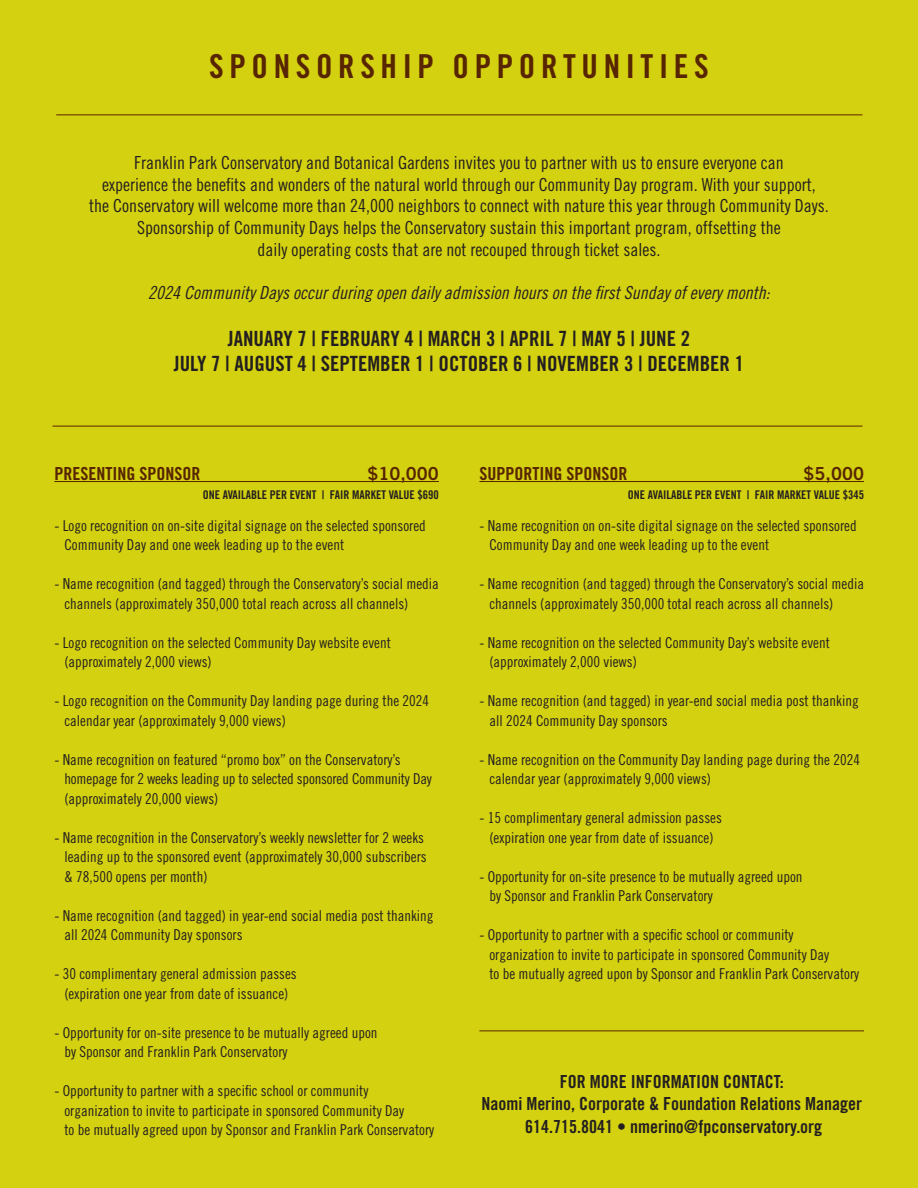
<style>
.page{position:relative;width:918px;height:1188px;background:#d4d110}
.page>*{position:absolute;margin:0;border:0;box-sizing:border-box;transform-origin:0 0}
.t1{font:33px "Trade Gothic LT Std Bd Cn 20";letter-spacing:.17em;color:#572500}
.t2{font:21px/25.2px "Trade Gothic LT Std Bd Cn 20";color:#231f20;text-align:center}
.t3{font:18px/21.6px "Trade Gothic LT Std Cn 18";color:#231f20;text-align:center}
.t4{font:18px/22.5px "Trade Gothic LT Std Bd Cn 20";color:#231f20;text-align:center}
.t5{font:18px "Trade Gothic LT Std Cn 18 Obl";color:#231f20}
.t6{font:18px "Trade Gothic LT Std Bd Cn 20";color:#572500}
.t7{font:18px "Trade Gothic LT Std Bd 2";color:#572500}
.t8{font:15px/19.5px "Trade Gothic LT Std Cn 18";color:#231f20}
.t9{font:12px "Trade Gothic LT Std Bd Cn 20";color:#231f20}
</style>
<div class="page">
<hr style="left:56px;top:114px;width:806px;height:1px;background:#572500">
<hr style="left:54px;top:481px;width:385px;height:1px;background:#572500">
<hr style="left:479px;top:481px;width:385px;height:1px;background:#572500">
<hr style="left:479px;top:1030px;width:385px;height:1px;background:#572500">
<hr style="left:52px;top:426px;width:810px;height:1px;background:#572500">
<h1 class="t1" style="left:209px;top:46px;width:501px">SPONSORSHIP OPPORTUNITIES</h1>
<p class="t3" style="left:89px;top:152px;width:741px">Franklin Park Conservatory and Botanical Gardens invites you to partner with us to ensure everyone can<br>experience the benefits and wonders of the natural world through our Community Day program. With your support,<br>the Conservatory will welcome more than 24,000 neighbors to connect with nature this year through Community Days.<br>Sponsorship of Community Days helps the Conservatory sustain this important program, offsetting the<br>daily operating costs that are not recouped through ticket sales.</p>
<p class="t5" style="left:148px;top:282px;width:623px">2024 Community Days occur during open daily admission hours on the first Sunday of every month:</p>
<h2 class="t2" style="left:174px;top:325px;width:572px">JANUARY 7 | FEBRUARY 4 | MARCH 3 | APRIL 7 | MAY 5 | JUNE 2<br>JULY 7 | AUGUST 4 | SEPTEMBER 1 | OCTOBER 6 | NOVEMBER 3 | DECEMBER 1</h2>
<p class="t6" style="left:54px;top:462px;width:147px">PRESENTING SPONSOR</p>
<p class="t7" style="left:367px;top:462px;width:73px">$10,000</p>
<p class="t9" style="left:203px;top:488px;width:238px">ONE AVAILABLE PER EVENT | FAIR MARKET VALUE $690</p>
<p class="t8" style="left:64px;top:515px;width:363px;text-indent:-10px">- Logo recognition on on-site digital signage on the selected sponsored<br>Community Day and one week leading up to the event</p>
<p class="t8" style="left:64px;top:574px;width:376px;text-indent:-10px">- Name recognition (and tagged) through the Conservatory’s social media channels (approximately 350,000 total reach across all channels)</p>
<p class="t8" style="left:64px;top:632px;width:328px;text-indent:-10px">- Logo recognition on the selected Community Day website event (approximately 2,000 views)</p>
<p class="t8" style="left:64px;top:691px;width:366px;text-indent:-10px">- Logo recognition on the Community Day landing page during the 2024 calendar year (approximately 9,000 views)</p>
<p class="t8" style="left:64px;top:749px;width:369px;text-indent:-10px">- Name recognition on featured “promo box” on the Conservatory’s homepage for 2 weeks leading up to selected sponsored Community Day (approximately 20,000 views)</p>
<p class="t8" style="left:64px;top:827px;width:364px;text-indent:-10px">- Name recognition in the Conservatory’s weekly newsletter for 2 weeks leading up to the sponsored event (approximately 30,000 subscribers &amp; 78,500 opens per month)</p>
<p class="t8" style="left:64px;top:905px;width:371px;text-indent:-10px">- Name recognition (and tagged) in year-end social media post thanking all 2024 Community Day sponsors</p>
<p class="t8" style="left:54px;top:964px;width:244px;text-align:center">- 30 complimentary general admission passes (expiration one year from date of issuance)</p>
<p class="t8" style="left:64px;top:1022px;width:315px;text-indent:-10px">- Opportunity for on-site presence to be mutually agreed upon by Sponsor and Franklin Park Conservatory</p>
<p class="t8" style="left:64px;top:1081px;width:371px;text-indent:-10px">- Opportunity to partner with a specific school or community organization to invite to participate in sponsored Community Day<br>to be mutually agreed upon by Sponsor and Franklin Park Conservatory</p>
<p class="t6" style="left:479px;top:462px;width:149px">SUPPORTING SPONSOR</p>
<p class="t7" style="left:804px;top:462px;width:62px">$5,000</p>
<p class="t9" style="left:628px;top:488px;width:238px">ONE AVAILABLE PER EVENT | FAIR MARKET VALUE $345</p>
<p class="t8" style="left:489px;top:515px;width:369px;text-indent:-10px">- Name recognition on on-site digital signage on the selected sponsored<br>Community Day and one week leading up to the event</p>
<p class="t8" style="left:489px;top:574px;width:376px;text-indent:-10px">- Name recognition (and tagged) through the Conservatory’s social media channels (approximately 350,000 total reach across all channels)</p>
<p class="t8" style="left:489px;top:632px;width:342px;text-indent:-10px">- Name recognition on the selected Community Day’s website event (approximately 2,000 views)</p>
<p class="t8" style="left:489px;top:691px;width:371px;text-indent:-10px">- Name recognition (and tagged) in year-end social media post thanking all 2024 Community Day sponsors</p>
<p class="t8" style="left:489px;top:749px;width:372px;text-indent:-10px">- Name recognition on the Community Day landing page during the 2024 calendar year (approximately 9,000 views)</p>
<p class="t8" style="left:479px;top:808px;width:244px;text-align:center">- 15 complimentary general admission passes (expiration one year from date of issuance)</p>
<p class="t8" style="left:489px;top:866px;width:315px;text-indent:-10px">- Opportunity for on-site presence to be mutually agreed upon by Sponsor and Franklin Park Conservatory</p>
<p class="t8" style="left:489px;top:925px;width:371px;text-indent:-10px">- Opportunity to partner with a specific school or community organization to invite to participate in sponsored Community Day<br>to be mutually agreed upon by Sponsor and Franklin Park Conservatory</p>
<p class="t4" style="left:481px;top:1070px;width:382px">FOR MORE INFORMATION CONTACT:<br>Naomi Merino, Corporate &amp; Foundation Relations Manager<br>614.715.8041 • nmerino@fpconservatory.org</p>
</div>
